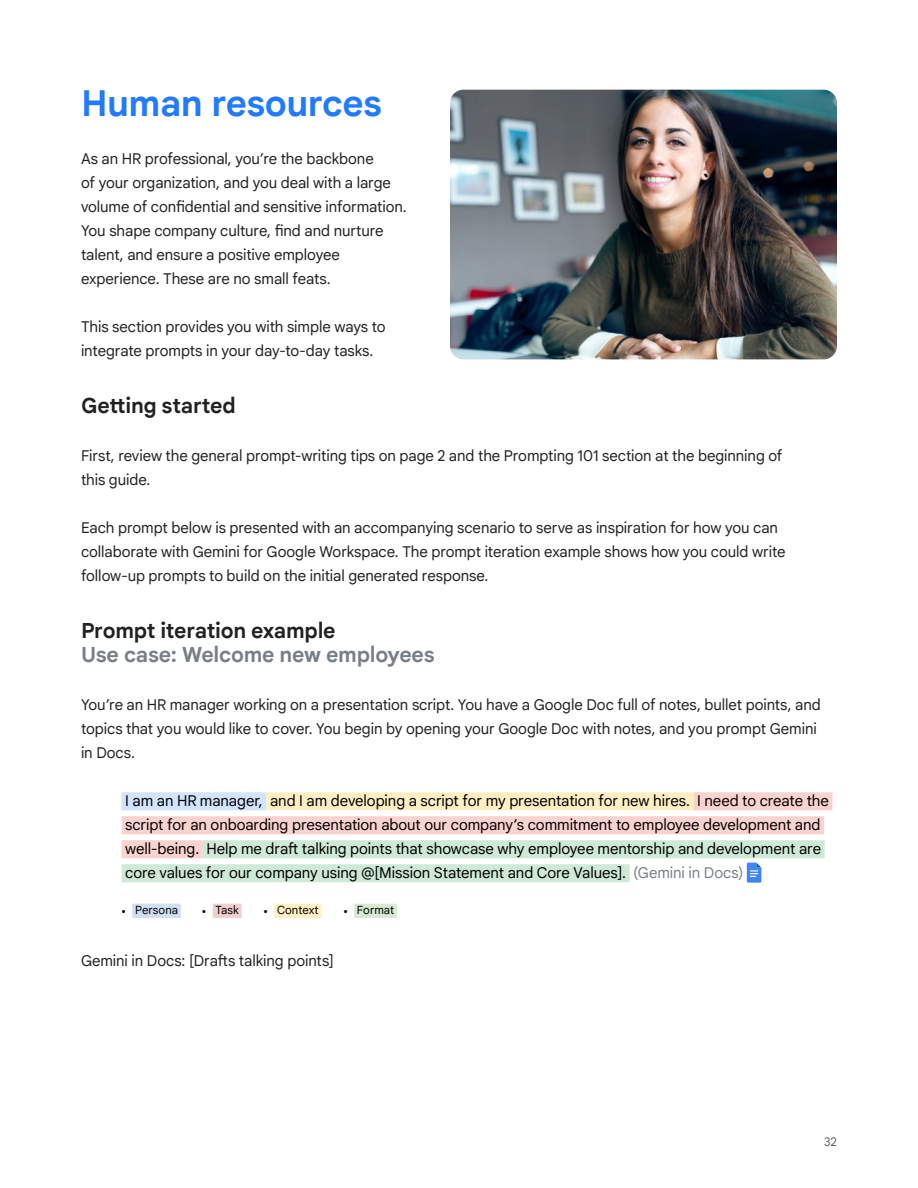
<style>
.page{position:relative;width:918px;height:1188px;background:#fff}
.page>*{position:absolute;margin:0;border:0;box-sizing:border-box;transform-origin:0 0}
.t1{font:700 36px "Google Sans Text";letter-spacing:-.015em;color:#217aff}
.t2{font:700 21px "Google Sans Text";letter-spacing:-.015em;color:#212123}
.t3{font:700 21px "Google Sans Text";letter-spacing:-.015em;color:#788085}
.t4{font:15px/24px "Google Sans Text";letter-spacing:-.005em;color:#212123}
.t5{font:15px/24px "Google Sans Text";letter-spacing:-.005em;color:#000}
.t6{font:12px "Google Sans Text";color:#5f6368}
.t7{font:11.4px "Google Sans Text";letter-spacing:.005em;color:#000}
.s1{color:#788085}
.s2{font-family:"Minion Pro"}
</style>
<div class="page">
<div style="left:122px;top:792px;width:144px;height:18px;background:#d2e3fc"></div>
<div style="left:266px;top:792px;width:428px;height:18px;background:#feefc3"></div>
<div style="left:694px;top:792px;width:138px;height:18px;background:#fad2cf"></div>
<div style="left:122px;top:816px;width:702px;height:18px;background:#fad2cf"></div>
<div style="left:122px;top:840px;width:81px;height:18px;background:#fad2cf"></div>
<div style="left:203px;top:840px;width:622px;height:18px;background:#ceead6"></div>
<div style="left:122px;top:864px;width:508px;height:18px;background:#ceead6"></div>
<svg style="left:747px;top:863px;width:14px;height:20px"></svg>
<div style="left:132px;top:904px;width:49px;height:14px;background:#d1dff2"></div>
<div style="left:213px;top:904px;width:29px;height:14px;background:#f4cfd0"></div>
<div style="left:274px;top:904px;width:47px;height:14px;background:#fff0c5"></div>
<div style="left:354px;top:904px;width:43px;height:14px;background:#d6ebd2"></div>
<img style="left:450px;top:90px;width:387px;height:269px">
<h1 class="t1" style="left:81px;top:82px;width:303px">Human resources</h1>
<p class="t4" style="left:81px;top:147px;width:327px">As an HR professional, you’re the backbone<br>of your organization, and you deal with a large volume of confidential and sensitive information.<br>You shape company culture, find and nurture talent, and ensure a positive employee experience. These are no small feats.</p>
<p class="t4" style="left:81px;top:315px;width:306px">This section provides you with simple ways to integrate prompts in your day-to-day tasks.</p>
<h2 class="t2" style="left:81px;top:393px;width:156px">Getting started</h2>
<p class="t4" style="left:81px;top:444px;width:703px">First, review the general prompt-writing tips on page 2 and the Prompting 101 section at the beginning of this guide.</p>
<p class="t4" style="left:81px;top:516px;width:706px">Each prompt below is presented with an accompanying scenario to serve as inspiration for how you can collaborate with Gemini for Google Workspace. The prompt iteration example shows how you could write follow-up prompts to build on the initial generated response.</p>
<h2 class="t2" style="left:81px;top:618px;width:256px">Prompt iteration example</h2>
<h2 class="t3" style="left:81px;top:642px;width:355px">Use case: Welcome new employees</h2>
<p class="t4" style="left:81px;top:693px;width:741px">You’re an HR manager working on a presentation script. You have a Google Doc full of notes, bullet points, and topics that you would like to cover. You begin by opening your Google Doc with notes, and you prompt Gemini in Docs.</p>
<p class="t5" style="left:125px;top:789px;width:705px">I am an HR manager, and I am developing a script for my presentation for new hires. I need to create the script for an onboarding presentation about our company’s commitment to employee development and well-being. Help me draft talking points that showcase why employee mentorship and development are core values for our company using @[Mission Statement and Core Values]. <span class="s1">(Gemini in Docs)</span></p>
<p class="t7" style="left:122px;top:904px;width:58px"><span class="s2">•</span> Persona</p>
<p class="t7" style="left:202px;top:904px;width:39px"><span class="s2">•</span> Task</p>
<p class="t7" style="left:263px;top:904px;width:57px"><span class="s2">•</span> Context</p>
<p class="t7" style="left:343px;top:904px;width:52px"><span class="s2">•</span> Format</p>
<p class="t4" style="left:81px;top:949px;width:254px">Gemini in Docs: [Drafts talking points]</p>
<p class="t6" style="left:824px;top:1134px;width:14px">32</p>
</div>
